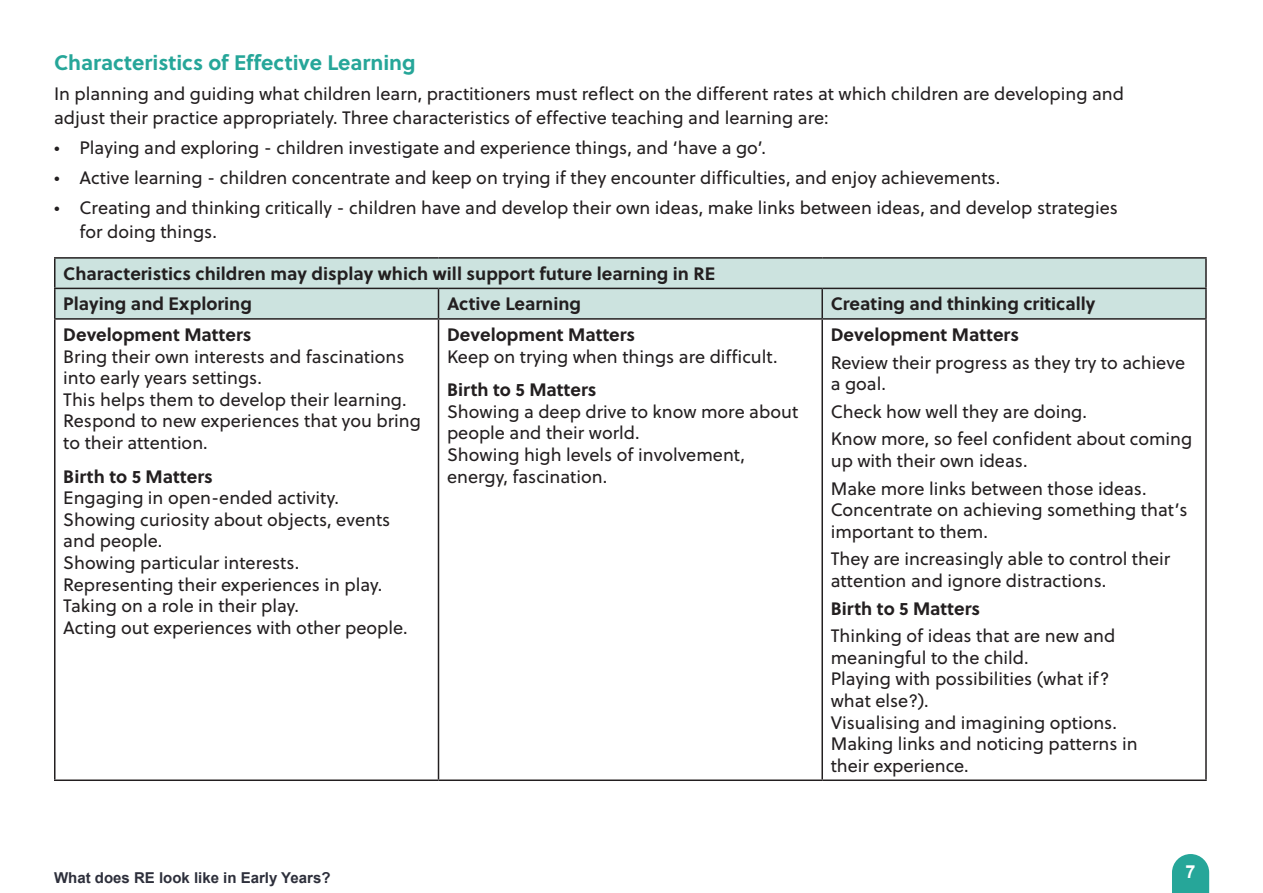
<style>
.page{position:relative;width:1263px;height:893px;background:#fff}
.page>*{position:absolute;margin:0;border:0;box-sizing:border-box;transform-origin:0 0}
.t1{font:700 21px "Soleil";color:#26a699}
.t2{font:18px/21.6px "Soleil";color:#231f20}
.t3{font:700 18px "Soleil";color:#231f20}
.t4{font:700 18px "Arial";color:#fff}
.t5{font:700 15px "Arial";color:#2d2f3b}
</style>
<div class="page">
<svg style="left:1172px;top:854px;width:37px;height:39px"></svg>
<div style="left:56px;top:259px;width:1149px;height:59px;background:#cce3df"></div>
<hr style="left:54px;top:257px;width:384px;height:2px;background:#231f20">
<hr style="left:54px;top:259px;width:2px;height:29px;background:#231f20">
<hr style="left:438px;top:257px;width:384px;height:2px;background:#231f20">
<hr style="left:822px;top:257px;width:385px;height:2px;background:#231f20">
<hr style="left:1205px;top:259px;width:2px;height:29px;background:#231f20">
<hr style="left:54px;top:288px;width:384px;height:1px;background:#231f20">
<hr style="left:54px;top:289px;width:2px;height:29px;background:#231f20">
<hr style="left:438px;top:288px;width:384px;height:1px;background:#231f20">
<svg style="left:438px;top:289px;width:1px;height:29px"></svg>
<hr style="left:822px;top:288px;width:385px;height:1px;background:#231f20">
<hr style="left:821px;top:289px;width:2px;height:29px;background:#231f20">
<hr style="left:1205px;top:289px;width:2px;height:29px;background:#231f20">
<hr style="left:54px;top:318px;width:384px;height:2px;background:#231f20">
<hr style="left:54px;top:320px;width:2px;height:459px;background:#231f20">
<hr style="left:438px;top:318px;width:384px;height:2px;background:#231f20">
<hr style="left:438px;top:320px;width:1px;height:459px;background:#231f20">
<hr style="left:822px;top:318px;width:385px;height:2px;background:#231f20">
<hr style="left:821px;top:320px;width:2px;height:459px;background:#231f20">
<hr style="left:1205px;top:320px;width:2px;height:459px;background:#231f20">
<hr style="left:54px;top:779px;width:384px;height:2px;background:#231f20">
<hr style="left:438px;top:779px;width:384px;height:2px;background:#231f20">
<hr style="left:822px;top:779px;width:385px;height:2px;background:#231f20">
<p class="t1" style="left:54px;top:46px;width:363px">Characteristics of Effective Learning</p>
<p class="t2" style="left:54px;top:81px;width:1071px;line-height:24px">In planning and guiding what children learn, practitioners must reflect on the different rates at which children are developing and adjust their practice appropriately. Three characteristics of effective teaching and learning are:</p>
<p class="t2" style="left:54px;top:136px;width:713px">• Playing and exploring - children investigate and experience things, and ‘have a go’.</p>
<p class="t2" style="left:54px;top:166px;width:948px">• Active learning - children concentrate and keep on trying if they encounter difficulties, and enjoy achievements.</p>
<p class="t2" style="left:80px;top:195px;width:1040px;line-height:24px;text-indent:-26px">• Creating and thinking critically - children have and develop their own ideas, make links between ideas, and develop strategies for doing things.</p>
<p class="t3" style="left:63px;top:260px;width:653px">Characteristics children may display which will support future learning in RE</p>
<p class="t3" style="left:63px;top:290px;width:190px">Playing and Exploring</p>
<p class="t3" style="left:447px;top:290px;width:136px">Active Learning</p>
<p class="t3" style="left:831px;top:290px;width:266px">Creating and thinking critically</p>
<p class="t3" style="left:63px;top:321px;width:190px">Development Matters</p>
<p class="t2" style="left:63px;top:345px;width:343px">Bring their own interests and fascinations into early years settings.</p>
<p class="t2" style="left:63px;top:388px;width:345px">This helps them to develop their learning.</p>
<p class="t2" style="left:63px;top:410px;width:359px">Respond to new experiences that you bring to their attention.</p>
<p class="t3" style="left:63px;top:462px;width:151px">Birth to 5 Matters</p>
<p class="t2" style="left:63px;top:487px;width:277px">Engaging in open-ended activity.</p>
<p class="t2" style="left:63px;top:508px;width:329px">Showing curiosity about objects, events and people.</p>
<p class="t2" style="left:63px;top:551px;width:237px">Showing particular interests.</p>
<p class="t2" style="left:63px;top:573px;width:321px">Representing their experiences in play.</p>
<p class="t2" style="left:63px;top:595px;width:237px">Taking on a role in their play.</p>
<p class="t2" style="left:63px;top:616px;width:346px">Acting out experiences with other people.</p>
<p class="t3" style="left:447px;top:321px;width:190px">Development Matters</p>
<p class="t2" style="left:447px;top:345px;width:332px">Keep on trying when things are difficult.</p>
<p class="t3" style="left:447px;top:376px;width:151px">Birth to 5 Matters</p>
<p class="t2" style="left:447px;top:400px;width:353px">Showing a deep drive to know more about people and their world.</p>
<p class="t2" style="left:447px;top:443px;width:299px">Showing high levels of involvement, energy, fascination.</p>
<p class="t3" style="left:831px;top:321px;width:190px">Development Matters</p>
<p class="t2" style="left:831px;top:351px;width:356px">Review their progress as they try to achieve a goal.</p>
<p class="t2" style="left:831px;top:400px;width:258px">Check how well they are doing.</p>
<p class="t2" style="left:831px;top:428px;width:363px">Know more, so feel confident about coming up with their own ideas.</p>
<p class="t2" style="left:831px;top:477px;width:358px">Make more links between those ideas.<br>Concentrate on achieving something that’s important to them.</p>
<p class="t2" style="left:831px;top:548px;width:341px">They are increasingly able to control their attention and ignore distractions.</p>
<p class="t3" style="left:831px;top:594px;width:151px">Birth to 5 Matters</p>
<p class="t2" style="left:831px;top:625px;width:286px">Thinking of ideas that are new and meaningful to the child.</p>
<p class="t2" style="left:831px;top:668px;width:280px">Playing with possibilities (what if? what else?).</p>
<p class="t2" style="left:831px;top:711px;width:288px">Visualising and imagining options.</p>
<p class="t2" style="left:831px;top:733px;width:308px">Making links and noticing patterns in their experience.</p>
<p class="t5" style="left:54px;top:867px;width:278px">What does RE look like in Early Years?</p>
<p class="t4" style="left:1185px;top:860px;width:12px">7</p>
</div>
